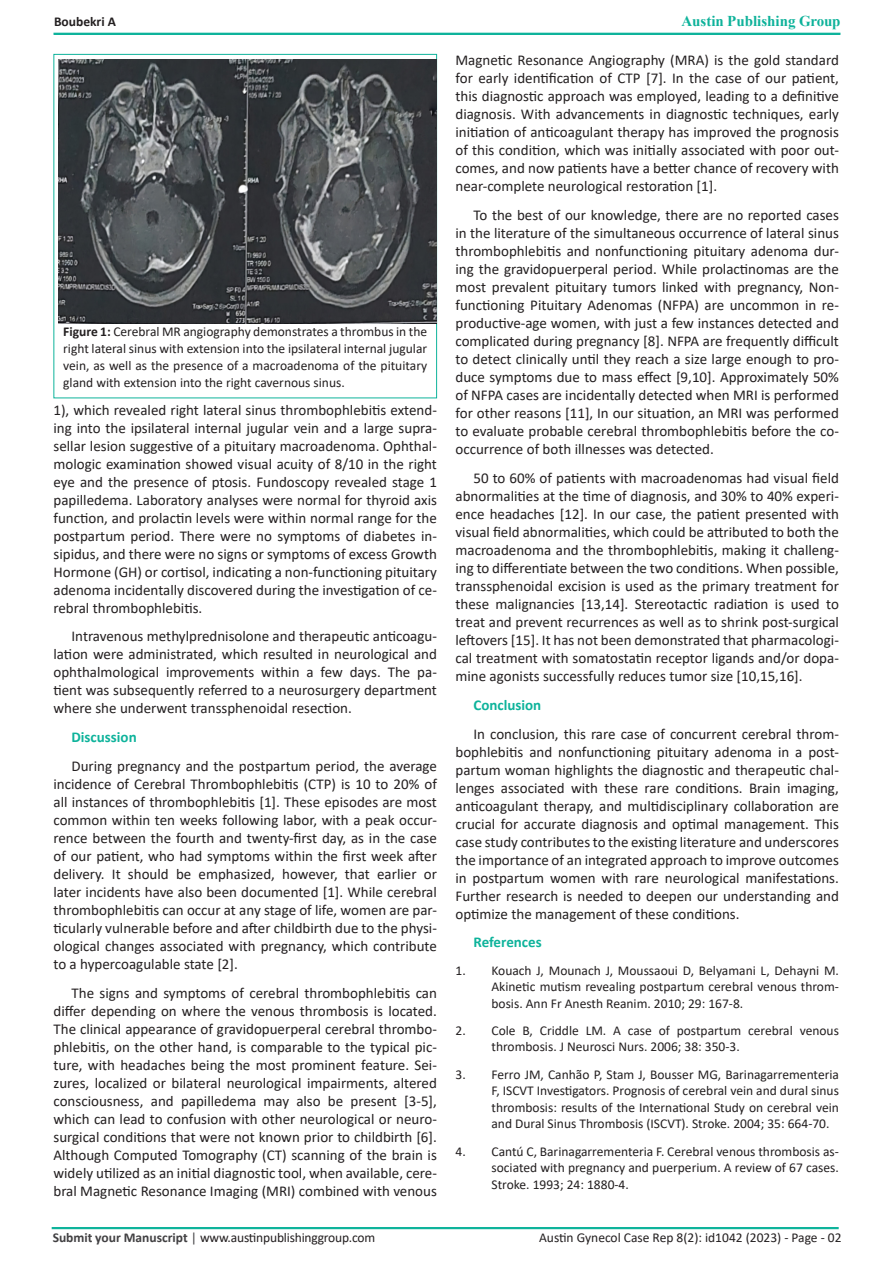
<style>
.page{position:relative;width:893px;height:1263px;background:#fff}
.page>*{position:absolute;margin:0;border:0;box-sizing:border-box;transform-origin:0 0}
.t1{font:15px/18px "Calibri";color:#231f20;text-align:justify}
.t2{font:700 15px "Calibri";color:#0eb39b}
.t3{font:700 15px "Times New Roman";color:#0eb29a}
.t4{font:13.5px/16.5px "Calibri";color:#231f20;text-align:justify}
.t5{font:700 13.5px "Calibri";color:#231f20}
.s1{color:#0eb39b}
.s2{font-weight:700}
.s3{font-weight:700;color:#414042}
.s4{color:#414042}
</style>
<div class="page">
<div style="left:53px;top:33px;width:787px;height:2px;border:2px solid #0eb39b"></div>
<div style="left:52px;top:1227px;width:787px;height:2px;border:2px solid #0eb39b"></div>
<img style="left:59px;top:59px;width:377px;height:264px">
<p class="t5" style="left:54px;top:12px;width:63px">Boubekri A</p>
<p class="t3" style="left:681px;top:10px;width:161px"><span class="s1">A</span>ustin Publishing Group</p>
<p class="t4" style="left:63px;top:323px;width:365px"><span class="s2">Figure 1:</span> Cerebral MR angiography demonstrates a thrombus in the right lateral sinus with extension into the ipsilateral internal jugular vein, as well as the presence of a macroadenoma of the pituitary gland with extension into the right cavernous sinus.</p>
<p class="t1" style="left:53px;top:400px;width:385px">1), which revealed right lateral sinus thrombophlebitis extend&shy;ing into the ipsilateral internal jugular vein and a large supra&shy;sellar lesion suggestive of a pituitary macroadenoma. Ophthal&shy;mologic examination showed visual acuity of 8/10 in the right eye and the presence of ptosis. Fundoscopy revealed stage 1 papilledema. Laboratory analyses were normal for thyroid axis function, and prolactin levels were within normal range for the postpartum period. There were no symptoms of diabetes in&shy;sipidus, and there were no signs or symptoms of excess Growth Hormone (GH) or cortisol, indicating a non-functioning pituitary adenoma incidentally discovered during the investigation of ce&shy;rebral thrombophlebitis.</p>
<p class="t1" style="left:53px;top:627px;width:385px;text-indent:18px">Intravenous methylprednisolone and therapeutic anticoagu&shy;lation were administrated, which resulted in neurological and ophthalmological improvements within a few days. The pa&shy;tient was subsequently referred to a neurosurgery department where she underwent transsphenoidal resection.</p>
<p class="t2" style="left:71px;top:726px;width:67px">Discussion</p>
<p class="t1" style="left:53px;top:756px;width:385px;text-indent:18px">During pregnancy and the postpartum period, the average incidence of Cerebral Thrombophlebitis (CTP) is 10 to 20% of all instances of thrombophlebitis [1]. These episodes are most common within ten weeks following labor, with a peak occur&shy;rence between the fourth and twenty-first day, as in the case of our patient, who had symptoms within the first week after delivery. It should be emphasized, however, that earlier or later incidents have also been documented [1]. While cerebral thrombophlebitis can occur at any stage of life, women are par&shy;ticularly vulnerable before and after childbirth due to the physi&shy;ological changes associated with pregnancy, which contribute to a hypercoagulable state [2].</p>
<p class="t1" style="left:53px;top:983px;width:385px;text-indent:18px">The signs and symptoms of cerebral thrombophlebitis can differ depending on where the venous thrombosis is located.<br>The clinical appearance of gravidopuerperal cerebral thrombo&shy;phlebitis, on the other hand, is comparable to the typical pic&shy;ture, with headaches being the most prominent feature. Sei&shy;zures, localized or bilateral neurological impairments, altered consciousness, and papilledema may also be present [3-5], which can lead to confusion with other neurological or neuro&shy;surgical conditions that were not known prior to childbirth [6].<br>Although Computed Tomography (CT) scanning of the brain is widely utilized as an initial diagnostic tool, when available, cere&shy;bral Magnetic Resonance Imaging (MRI) combined with venous</p>
<p class="t1" style="left:455px;top:51px;width:385px">Magnetic Resonance Angiography (MRA) is the gold standard for early identification of CTP [7]. In the case of our patient, this diagnostic approach was employed, leading to a definitive diagnosis. With advancements in diagnostic techniques, early initiation of anticoagulant therapy has improved the prognosis of this condition, which was initially associated with poor out&shy;comes, and now patients have a better chance of recovery with near-complete neurological restoration [1].</p>
<p class="t1" style="left:455px;top:206px;width:385px;text-indent:18px">To the best of our knowledge, there are no reported cases in the literature of the simultaneous occurrence of lateral sinus thrombophlebitis and nonfunctioning pituitary adenoma dur&shy;ing the gravidopuerperal period. While prolactinomas are the most prevalent pituitary tumors linked with pregnancy, Non&shy;functioning Pituitary Adenomas (NFPA) are uncommon in re&shy;productive-age women, with just a few instances detected and complicated during pregnancy [8]. NFPA are frequently difficult to detect clinically until they reach a size large enough to pro&shy;duce symptoms due to mass effect [9,10]. Approximately 50% of NFPA cases are incidentally detected when MRI is performed for other reasons [11], In our situation, an MRI was performed to evaluate probable cerebral thrombophlebitis before the co&shy;occurrence of both illnesses was detected.</p>
<p class="t1" style="left:455px;top:468px;width:385px;text-indent:18px">50 to 60% of patients with macroadenomas had visual field abnormalities at the time of diagnosis, and 30% to 40% experi&shy;ence headaches [12]. In our case, the patient presented with visual field abnormalities, which could be attributed to both the macroadenoma and the thrombophlebitis, making it challeng&shy;ing to differentiate between the two conditions. When possible, transsphenoidal excision is used as the primary treatment for these malignancies [13,14]. Stereotactic radiation is used to treat and prevent recurrences as well as to shrink post-surgical leftovers [15]. It has not been demonstrated that pharmacologi&shy;cal treatment with somatostatin receptor ligands and/or dopa&shy;mine agonists successfully reduces tumor size [10,15,16].</p>
<p class="t2" style="left:473px;top:694px;width:69px">Conclusion</p>
<p class="t1" style="left:455px;top:724px;width:385px;text-indent:18px">In conclusion, this rare case of concurrent cerebral throm&shy;bophlebitis and nonfunctioning pituitary adenoma in a post&shy;partum woman highlights the diagnostic and therapeutic chal&shy;lenges associated with these rare conditions. Brain imaging, anticoagulant therapy, and multidisciplinary collaboration are crucial for accurate diagnosis and optimal management. This case study contributes to the existing literature and underscores the importance of an integrated approach to improve outcomes in postpartum women with rare neurological manifestations.<br>Further research is needed to deepen our understanding and optimize the management of these conditions.</p>
<p class="t2" style="left:473px;top:932px;width:70px">References</p>
<p class="t4" style="left:491px;top:961px;width:349px;text-indent:-36px">1. Kouach J, Mounach J, Moussaoui D, Belyamani L, Dehayni M.<br>Akinetic mutism revealing postpartum cerebral venous throm&shy;bosis. Ann Fr Anesth Reanim. 2010; 29: 167-8.</p>
<p class="t4" style="left:491px;top:1022px;width:349px;text-indent:-36px">2. Cole B, Criddle LM. A case of postpartum cerebral venous thrombosis. J Neurosci Nurs. 2006; 38: 350-3.</p>
<p class="t4" style="left:491px;top:1066px;width:349px;text-indent:-36px">3. Ferro JM, Canhão P, Stam J, Bousser MG, Barinagarrementeria F, ISCVT Investigators. Prognosis of cerebral vein and dural sinus thrombosis: results of the International Study on cerebral vein and Dural Sinus Thrombosis (ISCVT). Stroke. 2004; 35: 664-70.</p>
<p class="t4" style="left:491px;top:1142px;width:349px;text-indent:-36px">4. Cantú C, Barinagarrementeria F. Cerebral venous thrombosis as&shy;sociated with pregnancy and puerperium. A review of 67 cases.<br>Stroke. 1993; 24: 1880-4.</p>
<p class="t4" style="left:53px;top:1228px;width:324px"><span class="s3">Submit your Manuscript</span> <span class="s4">|</span> www.austinpublishinggroup.com</p>
<p class="t4" style="left:539px;top:1229px;width:304px">Austin Gynecol Case Rep 8(2): id1042 (2023) - Page - 02</p>
</div>
